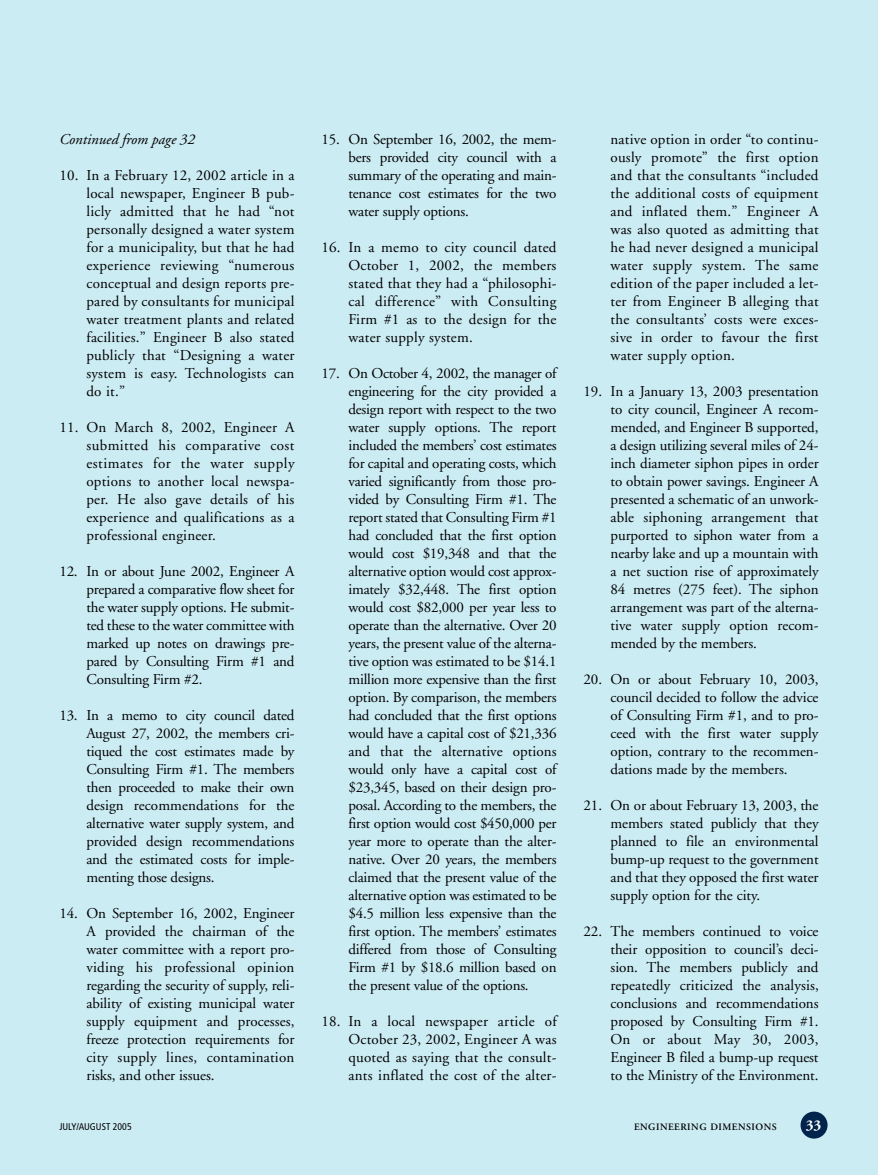
<style>
.page{position:relative;width:878px;height:1175px;background:#fff}
.page>*{position:absolute;margin:0;border:0;box-sizing:border-box;transform-origin:0 0}
.t1{font:15px/18px "Adobe Garamond";letter-spacing:-.005em;color:#000;text-align:justify}
.t2{font:italic 15px "Adobe Garamond";color:#000}
.t3{font:700 15px "Adobe Garamond";color:#fff}
.t4{font:600 9.75px "Adobe Garamond";letter-spacing:.05em;color:#000}
.t5{font:condensed 9.75px "Frutiger";color:#000}
</style>
<div class="page">
<div style="left:0;top:0;width:878px;height:1174px;background:#ccecf4"></div>
<div style="left:800px;top:1111px;width:27px;height:27px;background:#00244b;border-radius:50%"></div>
<p class="t2" style="left:59px;top:133px;width:137px">Continued from page 32</p>
<p class="t1" style="left:86px;top:168px;width:209px;text-indent:-27px">10. In a February 12, 2002 article in a local newspaper, Engineer B pub&shy;licly admitted that he had “not personally designed a water system for a municipality, but that he had experience reviewing “numerous conceptual and design reports pre&shy;pared by consultants for municipal water treatment plants and related facilities.” Engineer B also stated publicly that “Designing a water system is easy. Technologists can do it.”</p>
<p class="t1" style="left:86px;top:420px;width:210px;text-indent:-27px">11. On March 8, 2002, Engineer A submitted his comparative cost estimates for the water supply options to another local newspa&shy;per. He also gave details of his experience and qualifications as a professional engineer.</p>
<p class="t1" style="left:86px;top:564px;width:209px;text-indent:-27px">12. In or about June 2002, Engineer A prepared a comparative flow sheet for the water supply options. He submit&shy;ted these to the water committee with marked up notes on drawings pre&shy;pared by Consulting Firm #1 and Consulting Firm #2.</p>
<p class="t1" style="left:86px;top:708px;width:209px;text-indent:-27px">13. In a memo to city council dated August 27, 2002, the members cri&shy;tiqued the cost estimates made by Consulting Firm #1. The members then proceeded to make their own design recommendations for the alternative water supply system, and provided design recommendations and the estimated costs for imple&shy;menting those designs.</p>
<p class="t1" style="left:86px;top:906px;width:210px;text-indent:-27px">14. On September 16, 2002, Engineer A provided the chairman of the water committee with a report pro&shy;viding his professional opinion regarding the security of supply, reli&shy;ability of existing municipal water supply equipment and processes, freeze protection requirements for city supply lines, contamination risks, and other issues.</p>
<p class="t1" style="left:348px;top:132px;width:209px;text-indent:-27px">15. On September 16, 2002, the mem&shy;bers provided city council with a summary of the operating and main&shy;tenance cost estimates for the two water supply options.</p>
<p class="t1" style="left:348px;top:240px;width:209px;text-indent:-27px">16. In a memo to city council dated October 1, 2002, the members stated that they had a “philosophi&shy;cal difference” with Consulting Firm #1 as to the design for the water supply system.</p>
<p class="t1" style="left:348px;top:366px;width:209px;text-indent:-27px">17. On October 4, 2002, the manager of engineering for the city provided a design report with respect to the two water supply options. The report included the members’ cost estimates for capital and operating costs, which varied significantly from those pro&shy;vided by Consulting Firm #1. The report stated that Consulting Firm #1 had concluded that the first option would cost $19,348 and that the alternative option would cost approx&shy;imately $32,448. The first option would cost $82,000 per year less to operate than the alternative. Over 20 years, the present value of the alterna&shy;tive option was estimated to be $14.1 million more expensive than the first option. By comparison, the members had concluded that the first options would have a capital cost of $21,336 and that the alternative options would only have a capital cost of $23,345, based on their design pro&shy;posal. According to the members, the first option would cost $450,000 per year more to operate than the alter&shy;native. Over 20 years, the members claimed that the present value of the alternative option was estimated to be $4.5 million less expensive than the first option. The members’ estimates differed from those of Consulting Firm #1 by $18.6 million based on the present value of the options.</p>
<p class="t1" style="left:348px;top:1014px;width:210px;text-indent:-27px">18. In a local newspaper article of October 23, 2002, Engineer A was quoted as saying that the consult&shy;ants inflated the cost of the alter-</p>
<p class="t1" style="left:610px;top:132px;width:209px">native option in order “to continu&shy;ously promote” the first option and that the consultants “included the additional costs of equipment and inflated them.” Engineer A was also quoted as admitting that he had never designed a municipal water supply system. The same edition of the paper included a let&shy;ter from Engineer B alleging that the consultants’ costs were exces&shy;sive in order to favour the first water supply option.</p>
<p class="t1" style="left:610px;top:384px;width:209px;text-indent:-27px">19. In a January 13, 2003 presentation to city council, Engineer A recom&shy;mended, and Engineer B supported, a design utilizing several miles of 24- inch diameter siphon pipes in order to obtain power savings. Engineer A presented a schematic of an unwork&shy;able siphoning arrangement that purported to siphon water from a nearby lake and up a mountain with a net suction rise of approximately 84 metres (275 feet). The siphon arrangement was part of the alterna&shy;tive water supply option recom&shy;mended by the members.</p>
<p class="t1" style="left:610px;top:672px;width:209px;text-indent:-27px">20. On or about February 10, 2003, council decided to follow the advice of Consulting Firm #1, and to pro&shy;ceed with the first water supply option, contrary to the recommen&shy;dations made by the members.</p>
<p class="t1" style="left:610px;top:798px;width:209px;text-indent:-27px">21. On or about February 13, 2003, the members stated publicly that they planned to file an environmental bump-up request to the government and that they opposed the first water supply option for the city.</p>
<p class="t1" style="left:610px;top:924px;width:210px;text-indent:-27px">22. The members continued to voice their opposition to council’s deci&shy;sion. The members publicly and repeatedly criticized the analysis, conclusions and recommendations proposed by Consulting Firm #1.<br>On or about May 30, 2003, Engineer B filed a bump-up request to the Ministry of the Environment.</p>
<p class="t5" style="left:59px;top:1122px;width:74px">JULY/AUGUST 2005</p>
<p class="t4" style="left:634px;top:1122px;width:144px">ENGINEERING DIMENSIONS</p>
<p class="t3" style="left:805px;top:1118px;width:17px">33</p>
</div>
